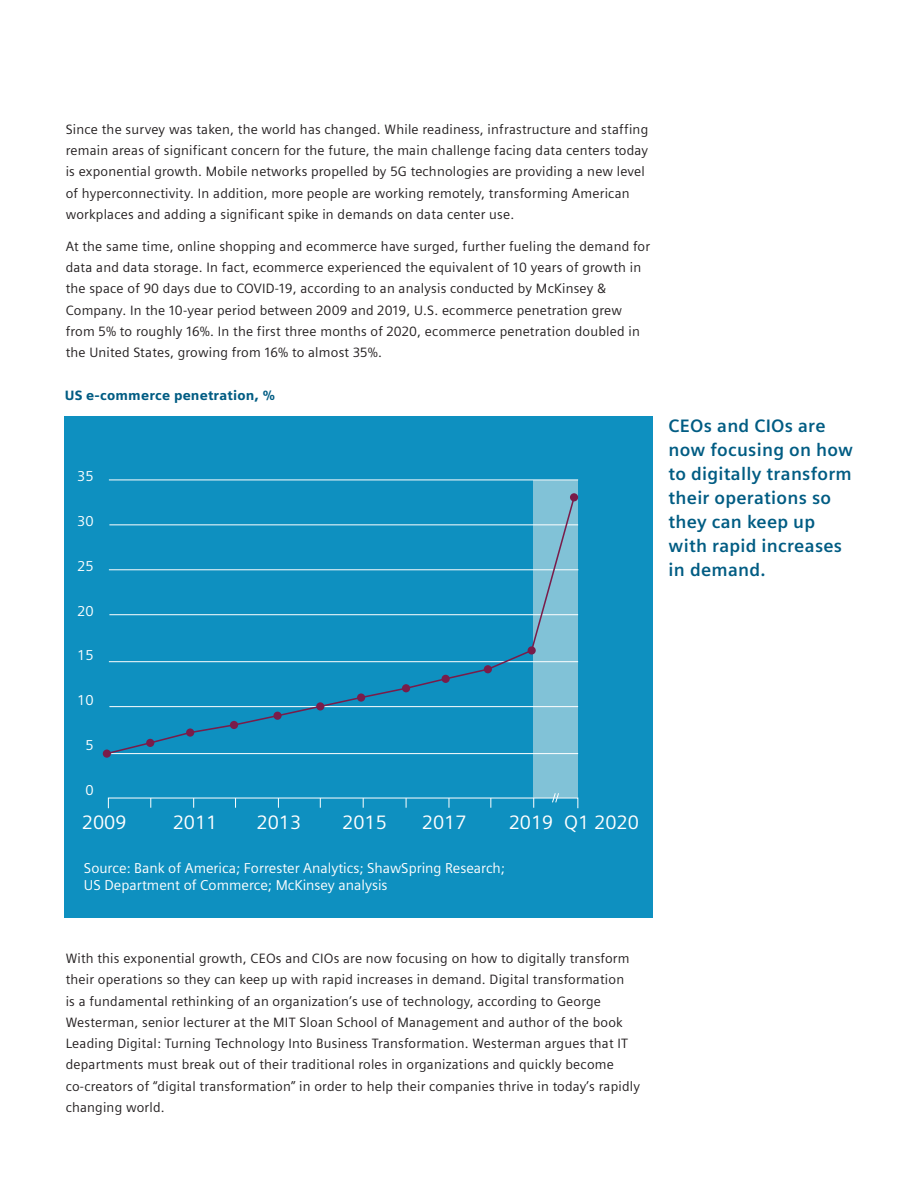
<style>
.page{position:relative;width:918px;height:1188px;background:#fff}
.page>*{position:absolute;margin:0;border:0;box-sizing:border-box;transform-origin:0 0}
.t1{font:19.35px "Siemens Sans";color:#fff}
.Pull_Quote{font:700 18px/24px "Siemens Sans";letter-spacing:.015em;color:#015c83}
.t2{font:14.25px/17.1px "Siemens Sans";color:#fff}
._05__Copy_9pt_5mm{font:13.5px/21.3px "Siemens Sans";letter-spacing:.015em;color:#231f20}
._05__Copy_Head_9pt_5{font:900 13.5px "Siemens Sans";letter-spacing:.015em;color:#015c83}
</style>
<div class="page">
<div style="left:65px;top:416px;width:588px;height:502px;background:#0e90c0"></div>
<div style="left:534px;top:480px;width:44px;height:318px;background:#81c2d7"></div>
<hr style="left:109px;top:480px;width:469px;height:1px;background:#fff">
<hr style="left:109px;top:525px;width:469px;height:1px;background:#fff">
<hr style="left:109px;top:570px;width:469px;height:1px;background:#fff">
<hr style="left:109px;top:614px;width:469px;height:1px;background:#fff">
<hr style="left:109px;top:661px;width:469px;height:1px;background:#fff">
<hr style="left:109px;top:706px;width:469px;height:1px;background:#fff">
<hr style="left:109px;top:753px;width:469px;height:1px;background:#fff">
<svg style="left:552px;top:793px;width:7px;height:10px"></svg>
<div style="left:103px;top:750px;width:8px;height:8px;background:#791c4a;border-radius:50%"></div>
<svg style="left:570px;top:493px;width:8px;height:8px"></svg>
<svg style="left:105px;top:495px;width:471px;height:260px"></svg>
<p class="_05__Copy_9pt_5mm" style="left:66px;top:118px;width:584px">Since the survey was taken, the world has changed. While readiness, infrastructure and staffing remain areas of significant concern for the future, the main challenge facing data centers today is exponential growth. Mobile networks propelled by 5G technologies are providing a new level of hyperconnectivity. In addition, more people are working remotely, transforming American workplaces and adding a significant spike in demands on data center use.</p>
<p class="_05__Copy_9pt_5mm" style="left:66px;top:235px;width:586px">At the same time, online shopping and ecommerce have surged, further fueling the demand for data and data storage. In fact, ecommerce experienced the equivalent of 10 years of growth in the space of 90 days due to COVID-19, according to an analysis conducted by McKinsey &amp; Company. In the 10-year period between 2009 and 2019, U.S. ecommerce penetration grew from 5% to roughly 16%. In the first three months of 2020, ecommerce penetration doubled in the United States, growing from 16% to almost 35%.</p>
<p class="_05__Copy_Head_9pt_5" style="left:65px;top:384px;width:212px">US e-commerce penetration, %</p>
<p class="t2" style="left:77px;top:466px;width:18px">35</p>
<p class="t2" style="left:77px;top:511px;width:18px">30</p>
<p class="t2" style="left:77px;top:556px;width:18px">25</p>
<p class="t2" style="left:77px;top:601px;width:18px">20</p>
<p class="t2" style="left:77px;top:646px;width:18px">15</p>
<p class="t2" style="left:77px;top:691px;width:18px">10</p>
<p class="t2" style="left:86px;top:736px;width:10px">5</p>
<p class="t2" style="left:86px;top:781px;width:10px">0</p>
<p class="t1" style="left:82px;top:807px;width:46px">2009</p>
<p class="t1" style="left:173px;top:807px;width:46px">2011</p>
<p class="t1" style="left:257px;top:807px;width:46px">2013</p>
<p class="t1" style="left:342px;top:807px;width:46px">2015</p>
<p class="t1" style="left:422px;top:807px;width:46px">2017</p>
<p class="t1" style="left:509px;top:807px;width:132px">2019 Q1 2020</p>
<p class="t2" style="left:84px;top:859px;width:423px">Source: Bank of America; Forrester Analytics; ShawSpring Research;<br>US Department of Commerce; McKinsey analysis</p>
<p class="Pull_Quote" style="left:669px;top:412px;width:186px">CEOs and CIOs are now focusing on how to digitally transform their operations so they can keep up with rapid increases in demand.</p>
<p class="_05__Copy_9pt_5mm" style="left:66px;top:947px;width:576px">With this exponential growth, CEOs and CIOs are now focusing on how to digitally transform their operations so they can keep up with rapid increases in demand. Digital transformation<br>is a fundamental rethinking of an organization’s use of technology, according to George Westerman, senior lecturer at the MIT Sloan School of Management and author of the book Leading Digital: Turning Technology Into Business Transformation. Westerman argues that IT departments must break out of their traditional roles in organizations and quickly become co-creators of “digital transformation” in order to help their companies thrive in today’s rapidly changing world.</p>
</div>
